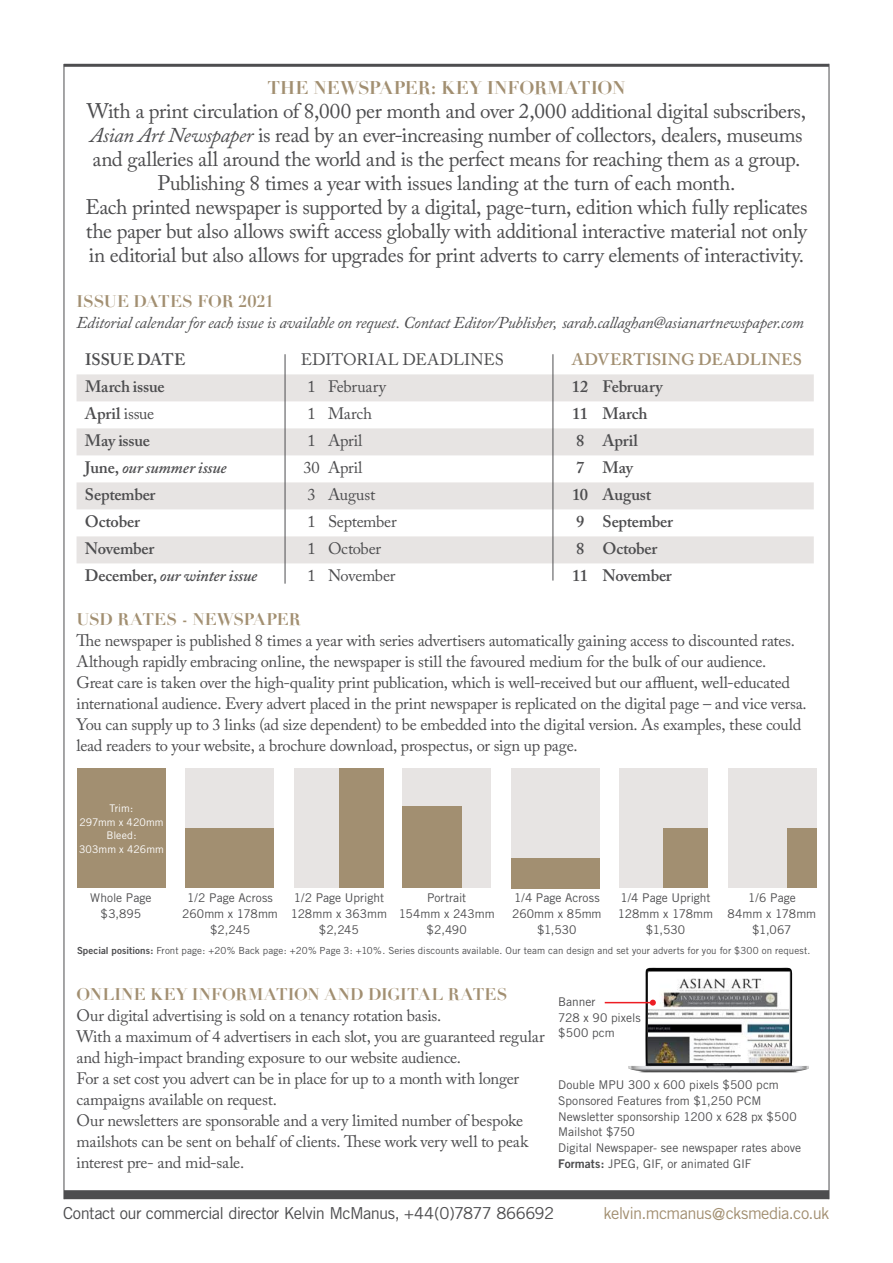
<style>
.page{position:relative;width:893px;height:1263px;background:#fff}
.page>*{position:absolute;margin:0;border:0;box-sizing:border-box;transform-origin:0 0}
.t1{font:21px/24px "Adobe Caslon Pro";letter-spacing:-.02em;color:#4d4d4f;text-align:center}
.t2{font:700 18px "Didot";letter-spacing:.005em;color:#a28f71}
.t3{font:16.5px/21px "Adobe Caslon Pro";letter-spacing:-.015em;color:#4d4d4f}
.t4{font:600 16.5px/27px "Adobe Caslon Pro";letter-spacing:-.015em;color:#4d4d4f}
.t5{font:italic 16.5px "Adobe Caslon Pro";letter-spacing:-.02em;color:#4d4d4f}
.t6{font:700 16.5px "Didot";letter-spacing:.005em;color:#a28f71}
.t7{font:16.5px "Trade Gothic";letter-spacing:-.035em;color:#4d4d4f}
.t8{font:italic 600 16.5px "Adobe Caslon Pro";letter-spacing:-.015em;color:#4d4d4f}
.t9{font:16.5px "Trade Gothic";letter-spacing:-.04em;color:#a28f71}
.t10{font:600 16.5px "Adobe Caslon Pro";letter-spacing:.01em;color:#a28f71}
.t11{font:16.5px "Adobe Caslon Pro";letter-spacing:.005em;color:#4d4d4f}
.t12{font:12px/15.8px "Trade Gothic";color:#4d4d4f;text-align:center}
.t13{font:10.5px/13.5px "Trade Gothic";color:#fff;text-align:center}
.t14{font:9.75px "Trade Gothic";letter-spacing:.01em;color:#4d4d4f}
.s1{font-style:italic}
.s2{font-weight:400}
.s3{font-style:normal}
.s4{font-family:"Trade Gothic Bold Two"}
</style>
<div class="page">
<hr style="left:64px;top:64px;width:1px;height:1135px;background:#4d4d4f">
<hr style="left:829px;top:64px;width:1px;height:1135px;background:#4d4d4f">
<hr style="left:64px;top:64px;width:765px;height:3px;background:#4d4d4f">
<div style="left:64px;top:1190px;width:765px;height:9px;background:#4d4d4f"></div>
<img style="left:628px;top:967px;width:181px;height:106px">
<img style="left:648px;top:973px;width:141px;height:89px">
<div style="left:77px;top:374px;width:737px;height:27px;background:#e7e4e3"></div>
<div style="left:77px;top:428px;width:737px;height:27px;background:#e7e4e3"></div>
<div style="left:77px;top:482px;width:737px;height:27px;background:#e7e4e3"></div>
<div style="left:77px;top:536px;width:737px;height:27px;background:#e7e4e3"></div>
<hr style="left:285px;top:354px;width:1px;height:230px;background:#4d4d4f">
<hr style="left:553px;top:354px;width:1px;height:226px;background:#4d4d4f">
<div style="left:77px;top:768px;width:88px;height:120px;background:#a28f71"></div>
<div style="left:185px;top:768px;width:89px;height:120px;background:#e7e4e3"></div>
<div style="left:185px;top:828px;width:89px;height:60px;background:#a28f71"></div>
<div style="left:295px;top:768px;width:88px;height:120px;background:#e7e4e3"></div>
<div style="left:339px;top:768px;width:44px;height:120px;background:#a28f71"></div>
<div style="left:619px;top:768px;width:89px;height:120px;background:#e7e4e3"></div>
<div style="left:664px;top:828px;width:44px;height:60px;background:#a28f71"></div>
<div style="left:511px;top:768px;width:88px;height:120px;background:#e7e4e3"></div>
<div style="left:511px;top:858px;width:88px;height:30px;background:#a28f71"></div>
<div style="left:728px;top:768px;width:88px;height:120px;background:#e7e4e3"></div>
<div style="left:787px;top:828px;width:29px;height:60px;background:#a28f71"></div>
<div style="left:402px;top:768px;width:89px;height:120px;background:#e7e4e3"></div>
<div style="left:402px;top:806px;width:60px;height:82px;background:#a28f71"></div>
<hr style="left:605px;top:1002px;width:48px;height:1px;background:#ed1d24">
<svg style="left:650px;top:1000px;width:6px;height:6px"></svg>
<p class="t2" style="left:267px;top:77px;width:359px">THE NEWSPAPER: KEY INFORMATION</p>
<p class="t1" style="left:85px;top:99px;width:724px">With a print circulation of 8,000 per month and over 2,000 additional digital subscribers, <span class="s1">Asian Art Newspaper</span> is read by an ever-increasing number of collectors, dealers, museums and galleries all around the world and is the perfect means for reaching them as a group.<br>Publishing 8 times a year with issues landing at the turn of each month.<br>Each printed newspaper is supported by a digital, page-turn, edition which fully replicates the paper but also allows swift access globally with additional interactive material not only in editorial but also allows for upgrades for print adverts to carry elements of interactivity.</p>
<p class="t6" style="left:77px;top:291px;width:199px">ISSUE DATES FOR 2021</p>
<p class="t5" style="left:77px;top:313px;width:729px">Editorial calendar for each issue is available on request. Contact Editor/Publisher, sarah.callaghan@asianartnewspaper.com</p>
<p class="t4" style="left:85px;top:346px;width:102px">ISSUE DATE<br>March issue</p>
<p class="t11" style="left:301px;top:350px;width:204px">EDITORIAL DEADLINES</p>
<p class="t10" style="left:572px;top:350px;width:232px">ADVERTISING DEADLINES</p>
<p class="t3" style="left:308px;top:376px;width:80px">1 February</p>
<p class="t4" style="left:572px;top:373px;width:92px">12 February</p>
<p class="t4" style="left:85px;top:400px;width:71px">April <span class="s2">issue</span></p>
<p class="t3" style="left:308px;top:403px;width:66px">1 March</p>
<p class="t4" style="left:572px;top:400px;width:77px">11 March</p>
<p class="t4" style="left:85px;top:427px;width:66px">May issue</p>
<p class="t3" style="left:308px;top:430px;width:56px">1 April</p>
<p class="t4" style="left:576px;top:427px;width:63px">8 April</p>
<p class="t8" style="left:85px;top:458px;width:143px"><span class="s3">June,</span> our summer issue</p>
<p class="t3" style="left:303px;top:457px;width:60px">30 April</p>
<p class="t4" style="left:576px;top:454px;width:58px">7 May</p>
<p class="t4" style="left:85px;top:481px;width:72px">September</p>
<p class="t3" style="left:308px;top:484px;width:69px">3 August</p>
<p class="t4" style="left:572px;top:481px;width:81px">10 August</p>
<p class="t4" style="left:85px;top:508px;width:56px">October</p>
<p class="t3" style="left:308px;top:511px;width:91px">1 September</p>
<p class="t4" style="left:576px;top:508px;width:99px">9 September</p>
<p class="t4" style="left:85px;top:535px;width:71px">November</p>
<p class="t3" style="left:308px;top:538px;width:75px">1 October</p>
<p class="t4" style="left:576px;top:535px;width:83px">8 October</p>
<p class="t8" style="left:85px;top:566px;width:174px"><span class="s3">December,</span> our winter issue</p>
<p class="t3" style="left:308px;top:565px;width:89px">1 November</p>
<p class="t4" style="left:572px;top:562px;width:101px">11 November</p>
<p class="t6" style="left:77px;top:609px;width:226px">USD RATES - NEWSPAPER</p>
<p class="t3" style="left:77px;top:630px;width:732px">The newspaper is published 8 times a year with series advertisers automatically gaining access to discounted rates.<br>Although rapidly embracing online, the newspaper is still the favoured medium for the bulk of our audience.<br>Great care is taken over the high-quality print publication, which is well-received but our affluent, well-educated international audience. Every advert placed in the print newspaper is replicated on the digital page – and vice versa.<br>You can supply up to 3 links (ad size dependent) to be embedded into the digital version. As examples, these could lead readers to your website, a brochure download, prospectus, or sign up page.</p>
<p class="t13" style="left:79px;top:802px;width:86px">Trim:<br>297mm x 420mm<br>Bleed:<br>303mm x 426mm</p>
<p class="t12" style="left:90px;top:890px;width:63px">Whole Page $3,895</p>
<p class="t12" style="left:182px;top:890px;width:97px">1/2 Page Across<br>260mm x 178mm $2,245</p>
<p class="t12" style="left:291px;top:890px;width:98px">1/2 Page Upright<br>128mm x 363mm $2,245</p>
<p class="t12" style="left:399px;top:890px;width:97px">Portrait<br>154mm x 243mm $2,490</p>
<p class="t12" style="left:512px;top:890px;width:91px">1/4 Page Across<br>260mm x 85mm $1,530</p>
<p class="t12" style="left:618px;top:890px;width:97px">1/4 Page Upright<br>128mm x 178mm $1,530</p>
<p class="t12" style="left:728px;top:890px;width:90px">1/6 Page<br>84mm x 178mm $1,067</p>
<p class="t14" style="left:77px;top:944px;width:735px"><span class="s4">Special positions:</span> Front page: +20% Back page: +20% Page 3: +10%. Series discounts available. Our team can design and set your adverts for you for $300 on request.</p>
<p class="t6" style="left:77px;top:983px;width:432px">ONLINE KEY INFORMATION AND DIGITAL RATES</p>
<p class="t3" style="left:77px;top:1004px;width:470px">Our digital advertising is sold on a tenancy rotation basis.<br>With a maximum of 4 advertisers in each slot, you are guaranteed regular and high-impact branding exposure to our website audience.<br>For a set cost you advert can be in place for up to a month with longer campaigns available on request.<br>Our newsletters are sponsorable and a very limited number of bespoke mailshots can be sent on behalf of clients. These work very well to peak interest pre- and mid-sale.</p>
<p class="t7" style="left:63px;top:1203px;width:493px">Contact our commercial director Kelvin McManus, +44(0)7877 866692</p>
<p class="t9" style="left:604px;top:1203px;width:227px">kelvin.mcmanus@cksmedia.co.uk</p>
<p class="t12" style="left:558px;top:993px;width:84px;text-align:left">Banner<br>728 x 90 pixels $500 pcm</p>
<p class="t12" style="left:558px;top:1077px;width:244px;text-align:left">Double MPU 300 x 600 pixels $500 pcm Sponsored Features from $1,250 PCM Newsletter sponsorship 1200 x 628 px $500<br>Mailshot $750<br>Digital Newspaper- see newspaper rates above <span class="s4">Formats:</span> JPEG, GIF, or animated GIF</p>
</div>
